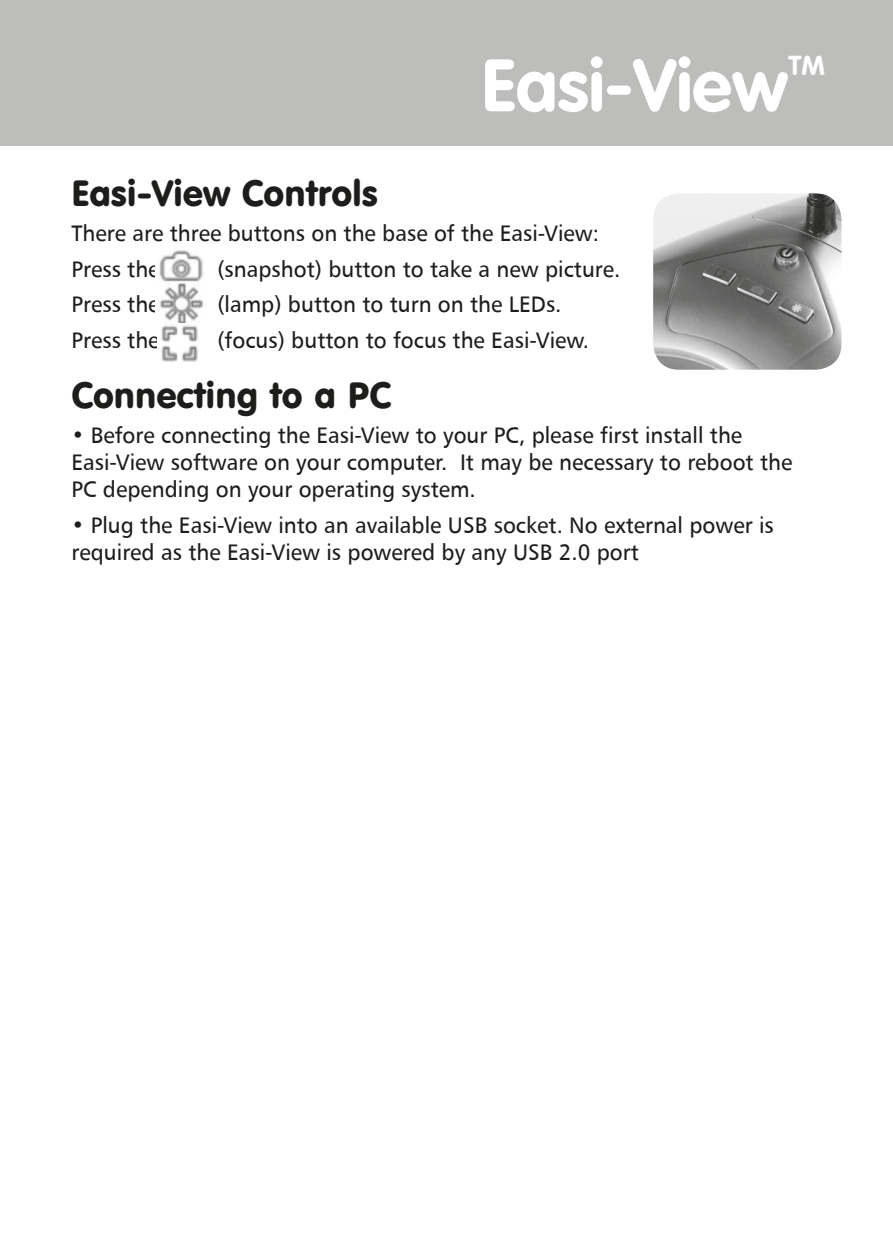
<style>
.page{position:relative;width:893px;height:1259px;background:#fff}
.page>*{position:absolute;margin:0;border:0;box-sizing:border-box;transform-origin:0 0}
.FRONT{font:700 72.9px "VAG Rounded";color:#fff}
.sub_head{font:36px "VAG Rounded BT";color:#1d1d1b}
.FRONT-2{font:700 27px "VAG Rounded";color:#fff}
.indented_body_text{font:22.5px/27px "Humanist 777 TL Roman B";color:#1d1d1b}
</style>
<div class="page">
<div style="left:0;top:0;width:893px;height:145px;background:#bdbdbc"></div>
<img style="left:653px;top:193px;width:188px;height:177px">
<img style="left:161px;top:325px;width:37px;height:37px">
<img style="left:159px;top:283px;width:44px;height:40px">
<img style="left:159px;top:250px;width:44px;height:31px">
<p class="FRONT" style="left:482px;top:43px;width:308px">Easi-View</p>
<p class="FRONT-2" style="left:788px;top:50px;width:38px">TM</p>
<p class="sub_head" style="left:71px;top:170px;width:308px">Easi-View Controls</p>
<p class="indented_body_text" style="left:71px;top:219px;width:529px">There are three buttons on the base of the Easi-View:</p>
<p class="indented_body_text" style="left:71px;top:255px;width:90px">Press the</p>
<p class="indented_body_text" style="left:217px;top:255px;width:405px">(snapshot) button to take a new picture.</p>
<p class="indented_body_text" style="left:71px;top:290px;width:90px">Press the</p>
<p class="indented_body_text" style="left:217px;top:290px;width:346px">(lamp) button to turn on the LEDs.</p>
<p class="indented_body_text" style="left:71px;top:326px;width:90px">Press the</p>
<p class="indented_body_text" style="left:217px;top:326px;width:373px">(focus) button to focus the Easi-View.</p>
<p class="sub_head" style="left:71px;top:372px;width:321px">Connecting to a PC</p>
<p class="indented_body_text" style="left:71px;top:421px;width:722px">• Before connecting the Easi-View to your PC, please first install the<br>Easi-View software on your computer. It may be necessary to reboot the<br>PC depending on your operating system.</p>
<p class="indented_body_text" style="left:71px;top:511px;width:704px">• Plug the Easi-View into an available USB socket. No external power is required as the Easi-View is powered by any USB 2.0 port</p>
</div>
